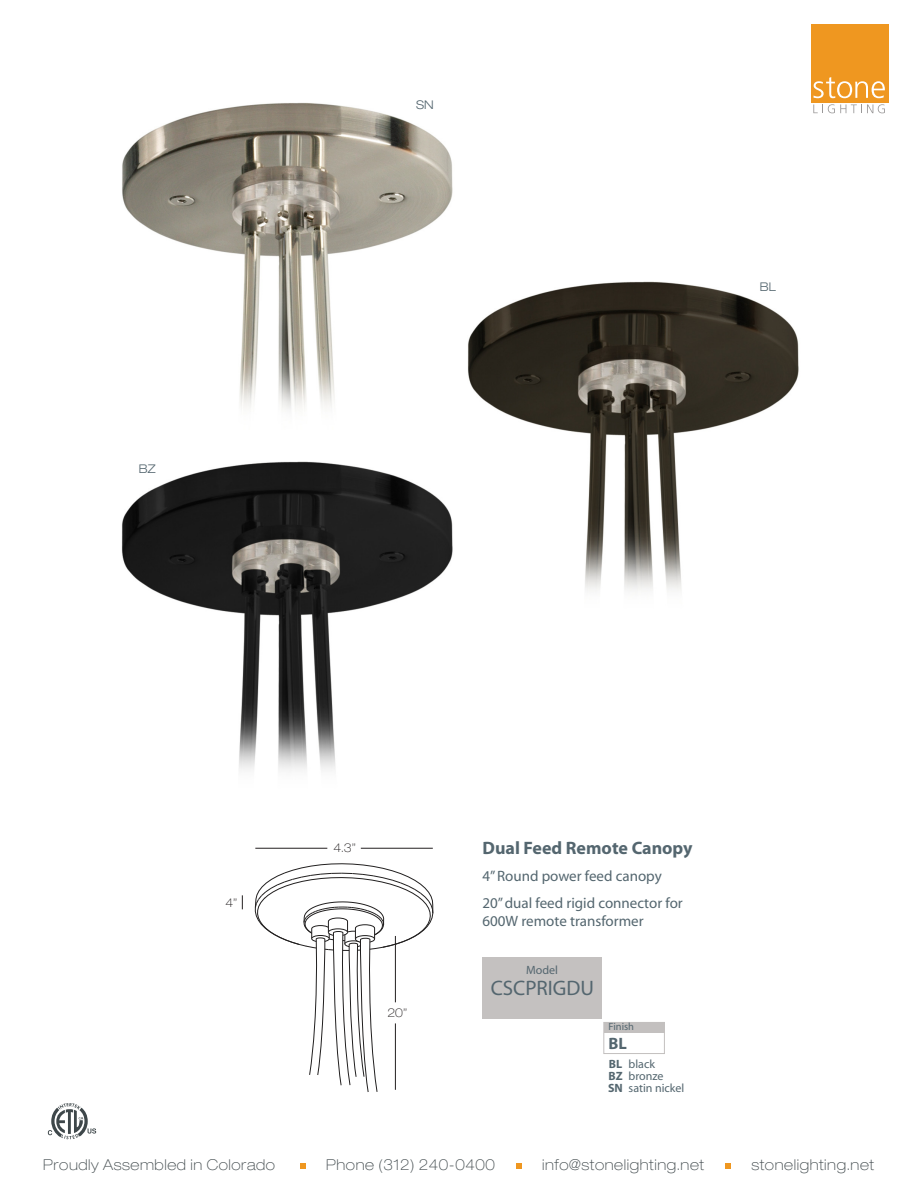
<style>
.page{position:relative;width:918px;height:1188px;background:#fff}
.page>*{position:absolute;margin:0;border:0;box-sizing:border-box;transform-origin:0 0}
.t1{font:21px "Myriad";color:#54666f}
.t2{font:700 18px "Myriad";color:#54666f}
.t3{font:700 16.5px "Myriad";color:#54666f}
.t4{font:100 expanded 15px "Helvetica Neue LT Std";letter-spacing:.04em;color:#3f484b}
.t5{font:15px/27px "Myriad";color:#54666f}
.t6{font:12px/12px "Myriad";color:#54666f}
.t7{font:100 expanded 12px "Helvetica Neue LT Std";color:#231f20}
.t8{font:700 12px/12px "Myriad";color:#54666f;text-align:justify}
.t9{font:300 expanded 12px "Helvetica Neue LT Std";color:#556770}
.t10{font:10.5px "Myriad";color:#54666f}
</style>
<div class="page">
<img style="left:121px;top:461px;width:328px;height:310px">
<img style="left:449px;top:281px;width:350px;height:311px">
<img style="left:122px;top:102px;width:347px;height:347px">
<svg style="left:813px;top:104px;width:72px;height:9px"></svg>
<div style="left:811px;top:24px;width:78px;height:78px;background:#ef9720"></div>
<svg style="left:813px;top:77px;width:72px;height:21px"></svg>
<div style="left:603px;top:1022px;width:62px;height:32px;border:1px solid #c3c0bf"></div>
<div style="left:604px;top:1022px;width:60px;height:11px;background:#c3c0bf"></div>
<div style="left:482px;top:957px;width:120px;height:61px;background:#c4c1c0"></div>
<hr style="left:361px;top:848px;width:72px;height:1px;background:#231f20">
<hr style="left:255px;top:848px;width:72px;height:1px;background:#231f20">
<svg style="left:242px;top:895px;width:1px;height:14px"></svg>
<svg style="left:255px;top:863px;width:178px;height:229px"></svg>
<svg style="left:48px;top:1103px;width:48px;height:36px"></svg>
<svg style="left:300px;top:1163px;width:6px;height:5px"></svg>
<svg style="left:516px;top:1163px;width:5px;height:5px"></svg>
<svg style="left:725px;top:1163px;width:6px;height:5px"></svg>
<p class="t9" style="left:139px;top:461px;width:18px">BZ</p>
<p class="t9" style="left:416px;top:98px;width:19px">SN</p>
<p class="t9" style="left:760px;top:279px;width:18px">BL</p>
<p class="t7" style="left:225px;top:895px;width:13px">4”</p>
<p class="t7" style="left:334px;top:841px;width:24px">4.3”</p>
<p class="t7" style="left:387px;top:1006px;width:21px">20”</p>
<p class="t2" style="left:482px;top:838px;width:212px">Dual Feed Remote Canopy</p>
<p class="t5" style="left:482px;top:863px;width:202px">4” Round power feed canopy<br>20” dual feed rigid connector for</p>
<p class="t5" style="left:482px;top:908px;width:163px">600W remote transformer</p>
<p class="t6" style="left:526px;top:965px;width:33px">Model</p>
<h1 class="t1" style="left:491px;top:978px;width:105px">CSCPRIGDU</h1>
<p class="t10" style="left:609px;top:1022px;width:27px">Finish</p>
<p class="t3" style="left:609px;top:1035px;width:20px">BL</p>
<p class="t8" style="left:608px;top:1059px;width:16px">BL BZ SN</p>
<p class="t6" style="left:629px;top:1059px;width:57px">black bronze satin nickel</p>
<p class="t4" style="left:43px;top:1155px;width:233px">Proudly Assembled in Colorado</p>
<p class="t4" style="left:326px;top:1155px;width:170px">Phone (312) 240-0400</p>
<p class="t4" style="left:542px;top:1155px;width:164px">info@stonelighting.net</p>
<p class="t4" style="left:751px;top:1155px;width:124px">stonelighting.net</p>
</div>
